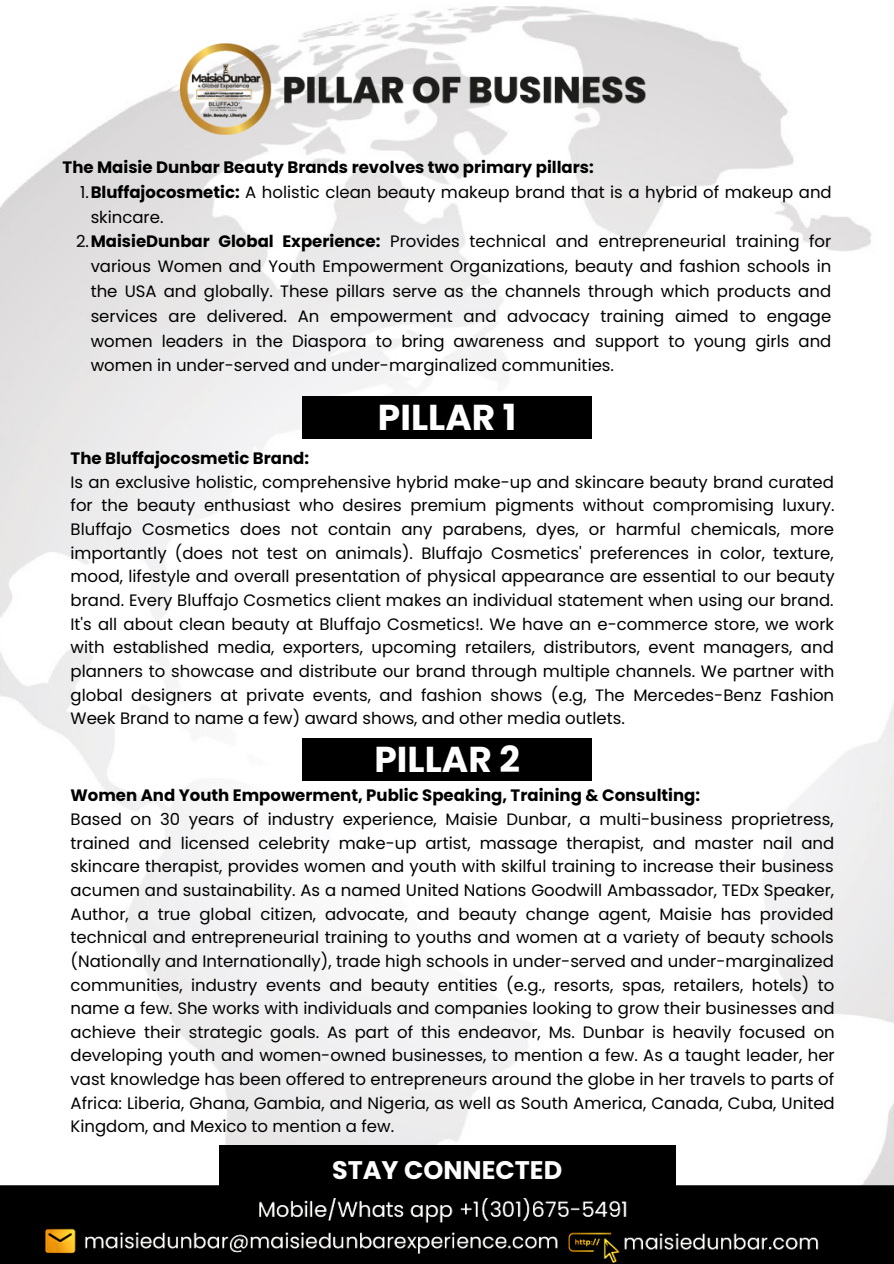
<style>
.page{position:relative;width:894px;height:1264px;background:#fff}
.page>*{position:absolute;margin:0;border:0;box-sizing:border-box;transform-origin:0 0}
.t1{font:700 36px "Poppins";color:#fff}
.t2{font:700 25.5px "Poppins";color:#fff}
.t3{font:16.5px/23.7px "Poppins";color:#000;text-align:justify}
.t4{font:700 16.5px "Poppins";color:#000}
.s1{font-weight:700}
</style>
<div class="page">
<img style="left:0;top:6px;width:893px;height:1178px">
<div style="left:302px;top:396px;width:289px;height:43px;background:#000"></div>
<div style="left:302px;top:738px;width:289px;height:43px;background:#000"></div>
<img style="left:180px;top:44px;width:466px;height:91px">
<img style="left:0;top:1184px;width:893px;height:79px">
<div style="left:219px;top:1145px;width:456px;height:53px;background:#000"></div>
<p class="t4" style="left:63px;top:156px;width:532px">The Maisie Dunbar Beauty Brands revolves two primary pillars:</p>
<p class="t3" style="left:91px;top:180px;width:742px;line-height:24.8px;text-indent:-10px">1.<span class="s1">Bluffajocosmetic:</span> A holistic clean beauty makeup brand that is a hybrid of makeup and skincare.</p>
<p class="t3" style="left:91px;top:229px;width:742px;line-height:24.8px;text-indent:-15px">2.<span class="s1">MaisieDunbar Global Experience:</span> Provides technical and entrepreneurial training for various Women and Youth Empowerment Organizations, beauty and fashion schools in the USA and globally. These pillars serve as the channels through which products and services are delivered. An empowerment and advocacy training aimed to engage women leaders in the Diaspora to bring awareness and support to young girls and women in under-served and under-marginalized communities.</p>
<p class="t1" style="left:378px;top:392px;width:140px">PILLAR 1</p>
<p class="t4" style="left:71px;top:447px;width:240px">The Bluffajocosmetic Brand:</p>
<p class="t3" style="left:71px;top:470px;width:765px">Is an exclusive holistic, comprehensive hybrid make-up and skincare beauty brand curated for the beauty enthusiast who desires premium pigments without compromising luxury.<br>Bluffajo Cosmetics does not contain any parabens, dyes, or harmful chemicals, more importantly (does not test on animals). Bluffajo Cosmetics' preferences in color, texture, mood, lifestyle and overall presentation of physical appearance are essential to our beauty brand. Every Bluffajo Cosmetics client makes an individual statement when using our brand.<br>It's all about clean beauty at Bluffajo Cosmetics!. We have an e-commerce store, we work with established media, exporters, upcoming retailers, distributors, event managers, and planners to showcase and distribute our brand through multiple channels. We partner with global designers at private events, and fashion shows (e.g, The Mercedes-Benz Fashion Week Brand to name a few) award shows, and other media outlets.</p>
<p class="t1" style="left:374px;top:734px;width:147px">PILLAR 2</p>
<p class="t4" style="left:71px;top:784px;width:631px">Women And Youth Empowerment, Public Speaking, Training &amp; Consulting:</p>
<p class="t3" style="left:71px;top:807px;width:765px">Based on 30 years of industry experience, Maisie Dunbar, a multi-business proprietress, trained and licensed celebrity make-up artist, massage therapist, and master nail and skincare therapist, provides women and youth with skilful training to increase their business acumen and sustainability. As a named United Nations Goodwill Ambassador, TEDx Speaker, Author, a true global citizen, advocate, and beauty change agent, Maisie has provided technical and entrepreneurial training to youths and women at a variety of beauty schools (Nationally and Internationally), trade high schools in under-served and under-marginalized communities, industry events and beauty entities (e.g., resorts, spas, retailers, hotels) to name a few. She works with individuals and companies looking to grow their businesses and achieve their strategic goals. As part of this endeavor, Ms. Dunbar is heavily focused on developing youth and women-owned businesses, to mention a few. As a taught leader, her vast knowledge has been offered to entrepreneurs around the globe in her travels to parts of Africa: Liberia, Ghana, Gambia, and Nigeria, as well as South America, Canada, Cuba, United Kingdom, and Mexico to mention a few.</p>
<p class="t2" style="left:332px;top:1151px;width:231px">STAY CONNECTED</p>
</div>
